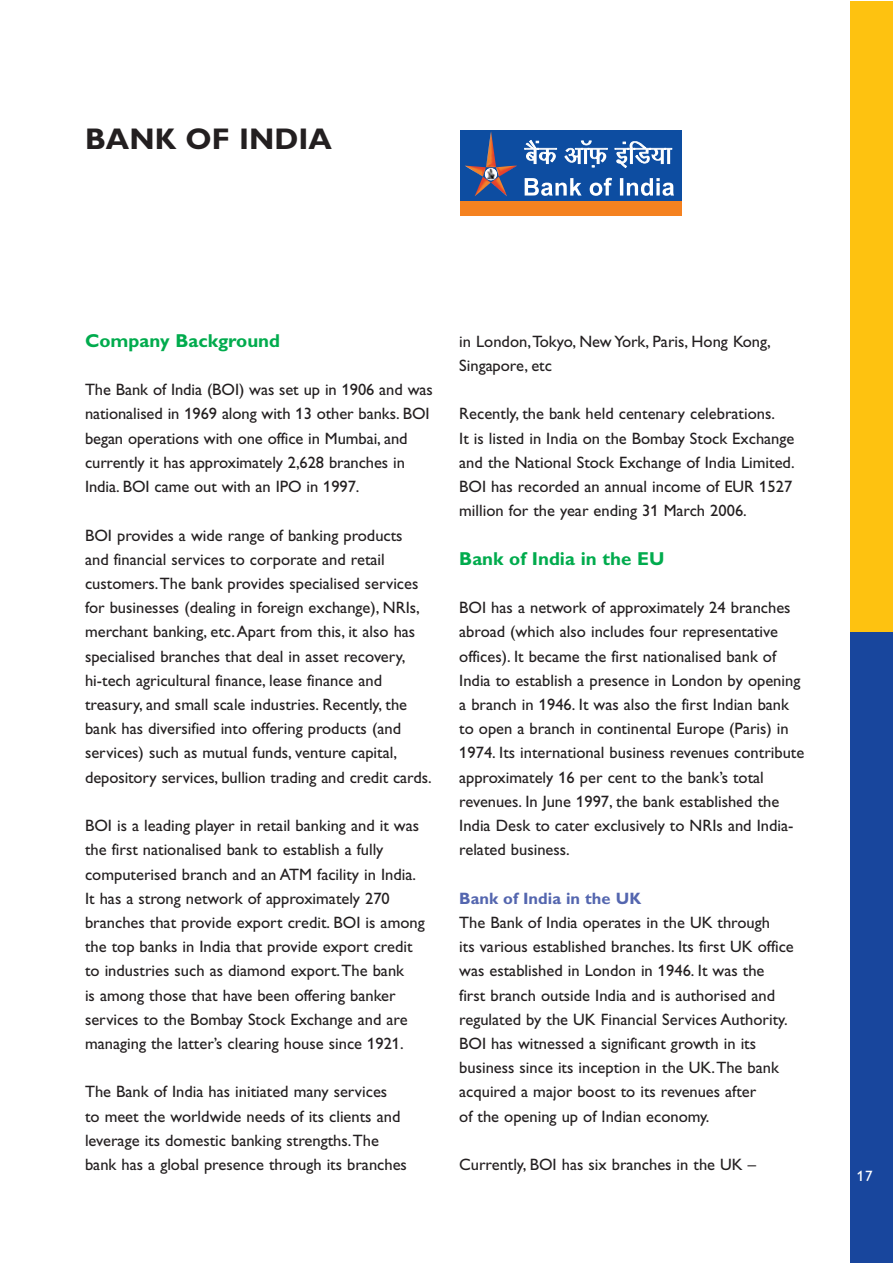
<style>
.page{position:relative;width:893px;height:1263px;background:#fff}
.page>*{position:absolute;margin:0;border:0;box-sizing:border-box;transform-origin:0 0}
.t1{font:700 30px "Gill Alt One";color:#231f20}
.t2{font:700 18.75px "Gill Alt One";color:#00ab4d}
.t3{font:16.5px/24.2px "Gill Alt One";color:#231f20}
.t4{font:700 16.5px "Gill Alt One";color:#5466af}
.t5{font:15px "Gill Alt One";color:#fff}
</style>
<div class="page">
<div style="left:850px;top:1px;width:42px;height:632px;background:#fec210"></div>
<div style="left:850px;top:633px;width:42px;height:630px;background:#18469d"></div>
<div style="left:460px;top:130px;width:221px;height:86px;background:#0d4da1"></div>
<img style="left:486px;top:131px;width:10px;height:36px">
<img style="left:496px;top:166px;width:21px;height:11px">
<img style="left:465px;top:166px;width:21px;height:11px">
<img style="left:475px;top:177px;width:32px;height:19px">
<svg style="left:485px;top:168px;width:12px;height:12px"></svg>
<svg style="left:525px;top:178px;width:149px;height:18px"></svg>
<svg style="left:524px;top:140px;width:148px;height:28px"></svg>
<div style="left:460px;top:201px;width:221px;height:15px;background:#f58220"></div>
<h1 class="t1" style="left:85px;top:128px;width:248px">BANK OF INDIA</h1>
<p class="t2" style="left:85px;top:333px;width:197px">Company Background</p>
<p class="t3" style="left:85px;top:379px;width:349px">The Bank of India (BOI) was set up in 1906 and was nationalised in 1969 along with 13 other banks. BOI began operations with one office in Mumbai, and currently it has approximately 2,628 branches in India. BOI came out with an IPO in 1997.</p>
<p class="t3" style="left:85px;top:524px;width:348px">BOI provides a wide range of banking products<br>and financial services to corporate and retail customers.The bank provides specialised services for businesses (dealing in foreign exchange), NRIs, merchant banking, etc.Apart from this, it also has specialised branches that deal in asset recovery, hi-tech agricultural finance, lease finance and treasury, and small scale industries. Recently, the bank has diversified into offering products (and services) such as mutual funds, venture capital, depository services, bullion trading and credit cards.</p>
<p class="t3" style="left:85px;top:815px;width:341px">BOI is a leading player in retail banking and it was the first nationalised bank to establish a fully computerised branch and an ATM facility in India.<br>It has a strong network of approximately 270 branches that provide export credit. BOI is among the top banks in India that provide export credit to industries such as diamond export.The bank<br>is among those that have been offering banker services to the Bombay Stock Exchange and are managing the latter’s clearing house since 1921.</p>
<p class="t3" style="left:85px;top:1081px;width:323px">The Bank of India has initiated many services<br>to meet the worldwide needs of its clients and leverage its domestic banking strengths.The bank has a global presence through its branches</p>
<p class="t3" style="left:459px;top:331px;width:313px">in London,Tokyo, New York, Paris, Hong Kong,<br>Singapore, etc</p>
<p class="t3" style="left:459px;top:403px;width:337px">Recently, the bank held centenary celebrations.<br>It is listed in India on the Bombay Stock Exchange and the National Stock Exchange of India Limited.<br>BOI has recorded an annual income of EUR 1527 million for the year ending 31 March 2006.</p>
<p class="t2" style="left:459px;top:551px;width:207px">Bank of India in the EU</p>
<p class="t3" style="left:459px;top:597px;width:347px">BOI has a network of approximately 24 branches abroad (which also includes four representative offices). It became the first nationalised bank of India to establish a presence in London by opening a branch in 1946. It was also the first Indian bank to open a branch in continental Europe (Paris) in 1974. Its international business revenues contribute approximately 16 per cent to the bank’s total revenues. In June 1997, the bank established the India Desk to cater exclusively to NRIs and India&shy;related business.</p>
<p class="t4" style="left:459px;top:892px;width:183px">Bank of India in the UK</p>
<p class="t3" style="left:459px;top:912px;width:336px">The Bank of India operates in the UK through<br>its various established branches. Its first UK office was established in London in 1946. It was the first branch outside India and is authorised and regulated by the UK Financial Services Authority.<br>BOI has witnessed a significant growth in its business since its inception in the UK.The bank acquired a major boost to its revenues after<br>of the opening up of Indian economy.</p>
<p class="t3" style="left:459px;top:1154px;width:298px">Currently, BOI has six branches in the UK –</p>
<p class="t5" style="left:857px;top:1170px;width:17px">17</p>
</div>
